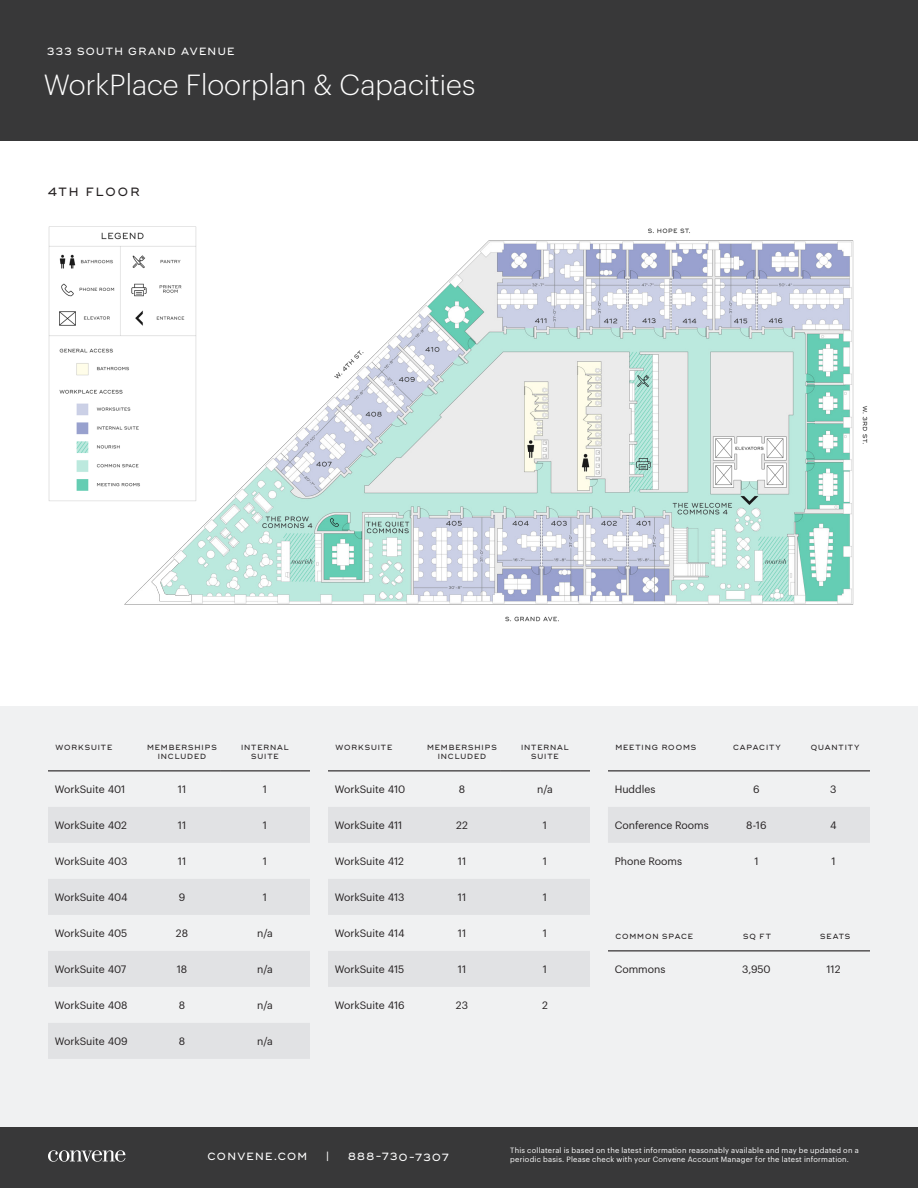
<style>
.page{position:relative;width:918px;height:1188px;background:#fff}
.page>*{position:absolute;margin:0;border:0;box-sizing:border-box;transform-origin:0 0}
.t1{font:300 28.5px "Graphik";color:#fff}
.t2{font:500 12px "Ridley Grotesk";letter-spacing:.16em;color:#231f20}
.t3{font:10.5px "Graphik";color:#231f20}
.t4{font:500 10.5px "Ridley Grotesk";letter-spacing:.125em;color:#fff}
.t5{font:7.5px/9px "Graphik";letter-spacing:.03em;color:#fff}
.t6{font:500 7.5px/9px "Ridley Grotesk";letter-spacing:.12em;color:#231f20;text-align:center}
</style>
<div class="page">
<div style="left:0;top:706px;width:918px;height:421px;background:#f0f1f2"></div>
<svg style="left:48px;top:807px;width:262px;height:252px;fill:#e1e2e4"></svg>
<hr style="left:48px;top:770px;width:96px;height:1px;background:#231f20">
<hr style="left:144px;top:770px;width:76px;height:1px;background:#231f20">
<hr style="left:220px;top:770px;width:90px;height:1px;background:#231f20">
<div style="left:608px;top:807px;width:262px;height:36px;background:#e1e2e4"></div>
<hr style="left:608px;top:770px;width:108px;height:1px;background:#231f20">
<hr style="left:716px;top:770px;width:81px;height:1px;background:#231f20">
<hr style="left:797px;top:770px;width:73px;height:1px;background:#231f20">
<hr style="left:608px;top:950px;width:108px;height:1px;background:#231f20">
<hr style="left:716px;top:950px;width:81px;height:1px;background:#231f20">
<hr style="left:797px;top:950px;width:73px;height:1px;background:#231f20">
<img style="left:124px;top:228px;width:744px;height:394px">
<img style="left:48px;top:226px;width:152px;height:276px">
<svg style="left:328px;top:807px;width:262px;height:180px;fill:#e1e2e4"></svg>
<hr style="left:328px;top:770px;width:96px;height:1px;background:#231f20">
<hr style="left:424px;top:770px;width:76px;height:1px;background:#231f20">
<hr style="left:500px;top:770px;width:90px;height:1px;background:#231f20">
<div style="left:0;top:0;width:918px;height:141px;background:#383839"></div>
<div style="left:0;top:1127px;width:918px;height:61px;background:#383839"></div>
<svg style="left:48px;top:1150px;width:77px;height:12px"></svg>
<p class="t4" style="left:47px;top:45px;width:189px">333 SOUTH GRAND AVENUE</p>
<h1 class="t1" style="left:44px;top:64px;width:433px">WorkPlace Floorplan &amp; Capacities</h1>
<p class="t2" style="left:48px;top:185px;width:93px">4TH FLOOR</p>
<p class="t6" style="left:55px;top:743px;width:58px">WORKSUITE</p>
<p class="t6" style="left:147px;top:743px;width:71px">MEMBERSHIPS</p>
<p class="t6" style="left:158px;top:752px;width:50px">INCLUDED</p>
<p class="t6" style="left:241px;top:743px;width:49px">INTERNAL<br>SUITE</p>
<p class="t3" style="left:55px;top:781px;width:72px">WorkSuite 401</p>
<p class="t3" style="left:178px;top:781px;width:10px">11</p>
<p class="t3" style="left:263px;top:781px;width:6px">1</p>
<p class="t3" style="left:55px;top:817px;width:74px">WorkSuite 402</p>
<p class="t3" style="left:178px;top:817px;width:10px">11</p>
<p class="t3" style="left:263px;top:817px;width:6px">1</p>
<p class="t3" style="left:55px;top:853px;width:74px">WorkSuite 403</p>
<p class="t3" style="left:178px;top:853px;width:10px">11</p>
<p class="t3" style="left:263px;top:853px;width:6px">1</p>
<p class="t3" style="left:55px;top:889px;width:74px">WorkSuite 404</p>
<p class="t3" style="left:179px;top:889px;width:8px">9</p>
<p class="t3" style="left:263px;top:889px;width:6px">1</p>
<p class="t3" style="left:55px;top:925px;width:74px">WorkSuite 405</p>
<p class="t3" style="left:176px;top:925px;width:14px">28</p>
<p class="t3" style="left:257px;top:925px;width:17px">n/a</p>
<p class="t3" style="left:55px;top:961px;width:73px">WorkSuite 407</p>
<p class="t3" style="left:177px;top:961px;width:12px">18</p>
<p class="t3" style="left:257px;top:961px;width:17px">n/a</p>
<p class="t3" style="left:55px;top:997px;width:74px">WorkSuite 408</p>
<p class="t3" style="left:179px;top:997px;width:8px">8</p>
<p class="t3" style="left:257px;top:997px;width:17px">n/a</p>
<p class="t3" style="left:55px;top:1033px;width:74px">WorkSuite 409</p>
<p class="t3" style="left:179px;top:1033px;width:8px">8</p>
<p class="t3" style="left:257px;top:1033px;width:17px">n/a</p>
<p class="t6" style="left:335px;top:743px;width:58px">WORKSUITE</p>
<p class="t6" style="left:427px;top:743px;width:71px">MEMBERSHIPS</p>
<p class="t6" style="left:438px;top:752px;width:50px">INCLUDED</p>
<p class="t6" style="left:521px;top:743px;width:49px">INTERNAL<br>SUITE</p>
<p class="t3" style="left:335px;top:781px;width:72px">WorkSuite 410</p>
<p class="t3" style="left:459px;top:781px;width:8px">8</p>
<p class="t3" style="left:537px;top:781px;width:17px">n/a</p>
<p class="t3" style="left:335px;top:817px;width:69px">WorkSuite 411</p>
<p class="t3" style="left:456px;top:817px;width:13px">22</p>
<p class="t3" style="left:543px;top:817px;width:6px">1</p>
<p class="t3" style="left:335px;top:853px;width:71px">WorkSuite 412</p>
<p class="t3" style="left:458px;top:853px;width:10px">11</p>
<p class="t3" style="left:543px;top:853px;width:6px">1</p>
<p class="t3" style="left:335px;top:889px;width:71px">WorkSuite 413</p>
<p class="t3" style="left:458px;top:889px;width:10px">11</p>
<p class="t3" style="left:543px;top:889px;width:6px">1</p>
<p class="t3" style="left:335px;top:925px;width:71px">WorkSuite 414</p>
<p class="t3" style="left:458px;top:925px;width:10px">11</p>
<p class="t3" style="left:543px;top:925px;width:6px">1</p>
<p class="t3" style="left:335px;top:961px;width:71px">WorkSuite 415</p>
<p class="t3" style="left:458px;top:961px;width:10px">11</p>
<p class="t3" style="left:543px;top:961px;width:6px">1</p>
<p class="t3" style="left:335px;top:997px;width:72px">WorkSuite 416</p>
<p class="t3" style="left:456px;top:997px;width:14px">23</p>
<p class="t3" style="left:542px;top:997px;width:7px">2</p>
<p class="t6" style="left:615px;top:743px;width:82px">MEETING ROOMS</p>
<p class="t6" style="left:733px;top:743px;width:49px">CAPACITY</p>
<p class="t6" style="left:811px;top:743px;width:50px">QUANTITY</p>
<p class="t3" style="left:615px;top:781px;width:42px">Huddles</p>
<p class="t3" style="left:753px;top:781px;width:8px">6</p>
<p class="t3" style="left:830px;top:781px;width:8px">3</p>
<p class="t3" style="left:615px;top:817px;width:96px">Conference Rooms</p>
<p class="t3" style="left:746px;top:817px;width:22px">8-16</p>
<p class="t3" style="left:830px;top:817px;width:8px">4</p>
<p class="t3" style="left:615px;top:853px;width:69px">Phone Rooms</p>
<p class="t3" style="left:754px;top:853px;width:6px">1</p>
<p class="t3" style="left:831px;top:853px;width:6px">1</p>
<p class="t6" style="left:615px;top:933px;width:79px">COMMON SPACE</p>
<p class="t6" style="left:743px;top:933px;width:29px">SQ FT</p>
<p class="t6" style="left:820px;top:933px;width:32px">SEATS</p>
<p class="t3" style="left:615px;top:961px;width:52px">Commons</p>
<p class="t3" style="left:742px;top:961px;width:30px">3,950</p>
<p class="t3" style="left:826px;top:961px;width:16px">112</p>
<p class="t4" style="left:208px;top:1150px;width:101px">CONVENE.COM</p>
<p class="t4" style="left:326px;top:1150px;width:4px">|</p>
<p class="t4" style="left:348px;top:1151px;width:103px">888-730-7307</p>
<p class="t5" style="left:510px;top:1145px;width:350px">This collateral is based on the latest information reasonably available and may be updated on a periodic basis. Please check with your Convene Account Manager for the latest information.</p>
</div>
